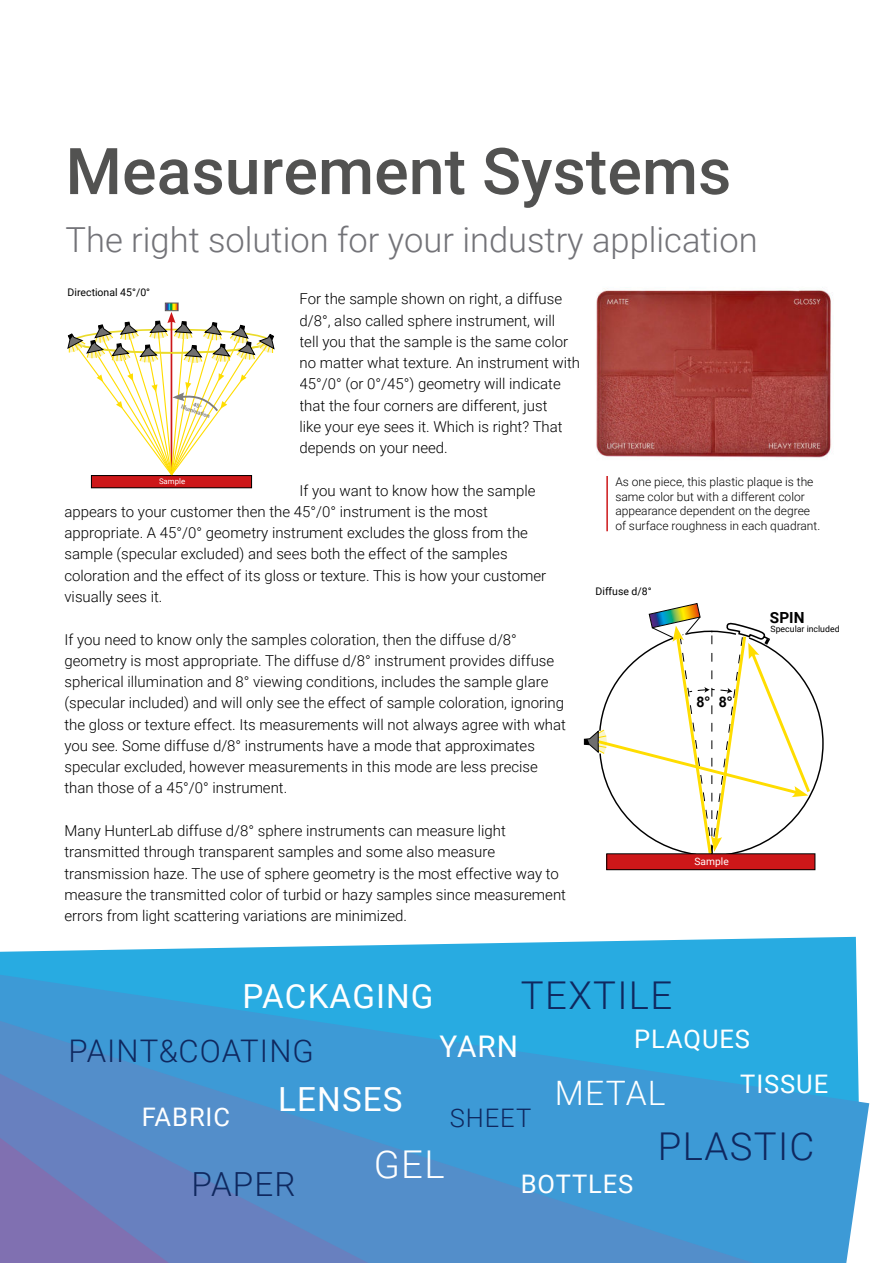
<style>
.page{position:relative;width:893px;height:1263px;background:#fff}
.page>*{position:absolute;margin:0;border:0;box-sizing:border-box;transform-origin:0 0}
.t1{font:500 64.5px "Roboto";color:#525251}
.t2{font:300 38.25px "Roboto";letter-spacing:.035em;color:#0f285f}
.t3{font:300 38.25px "Roboto";color:#fff}
.t4{font:300 34.5px "Roboto";color:#737378}
.t5{font:300 33.6px "Roboto";letter-spacing:.035em;color:#fff}
.t6{font:33.15px "Roboto";letter-spacing:.035em;color:#fff}
.t7{font:300 33.15px "Roboto";letter-spacing:.035em;color:#0f285f}
.t8{font:300 31.2px "Roboto";letter-spacing:.035em;color:#0f285f}
.t9{font:29.85px "Roboto";color:#fff}
.t10{font:25.5px "Roboto";letter-spacing:.035em;color:#fff}
.t11{font:300 25.5px "Roboto";letter-spacing:.035em;color:#0f285f}
.t12{font:700 15.3px "Roboto";color:#000}
.t13{font:300 15px/21.3px "Roboto";color:#000}
.t14{font:700 14.55px "Arial";color:#000}
.t15{font:300 12px/14.4px "Roboto";color:#000}
.t16{font:10.5px "Roboto";color:#000}
.t17{font:10.2px "Roboto";color:#fff}
.t18{font:8.7px "Roboto";color:#000}
.t19{font:7.8px "Roboto";color:#fff}
.t20{font:700 5.55px/5.6px "Roboto";color:#7e7e7d;text-align:center}
</style>
<div class="page">
<svg style="left:0;top:937px;width:857px;height:38px;fill:#28abe1"></svg>
<svg style="left:0;top:975px;width:869px;height:288px;background:#3aa8de"></svg>
<svg style="left:0;top:1021px;width:753px;height:242px;background:#3f99d4"></svg>
<svg style="left:0;top:1073px;width:368px;height:190px;background:#568bc8"></svg>
<svg style="left:0;top:1138px;width:169px;height:125px;background:#7378b8"></svg>
<img style="left:596px;top:290px;width:236px;height:169px">
<div style="left:91px;top:476px;width:161px;height:12px;background:#cd1719"></div>
<svg style="left:68px;top:303px;width:206px;height:173px"></svg>
<div style="left:607px;top:854px;width:208px;height:16px;background:#cd1719"></div>
<div style="left:606px;top:853px;width:209px;height:17px;border:1px solid #000"></div>
<svg style="left:584px;top:603px;width:240px;height:254px"></svg>
<hr style="left:606px;top:476px;width:2px;height:55px;background:#cd1719">
<h1 class="t1" style="left:66px;top:145px;width:667px">Measurement Systems</h1>
<h3 class="t4" style="left:66px;top:224px;width:694px">The right solution for your industry application</h3>
<p class="t16" style="left:68px;top:288px;width:84px">Directional 45°/0°</p>
<p class="t13" style="left:299px;top:289px;width:282px">For the sample shown on right, a diffuse d/8°, also called sphere instrument, will<br>tell you that the sample is the same color no matter what texture. An instrument with 45°/0° (or 0°/45°) geometry will indicate that the four corners are different, just<br>like your eye sees it. Which is right? That depends on your need.</p>
<p class="t13" style="left:64px;top:481px;width:483px;text-indent:235px">If you want to know how the sample appears to your customer then the 45°/0° instrument is the most appropriate. A 45°/0° geometry instrument excludes the gloss from the sample (specular excluded) and sees both the effect of the samples coloration and the effect of its gloss or texture. This is how your customer visually sees it.</p>
<p class="t13" style="left:64px;top:630px;width:503px">If you need to know only the samples coloration, then the diffuse d/8° geometry is most appropriate. The diffuse d/8° instrument provides diffuse spherical illumination and 8° viewing conditions, includes the sample glare (specular included) and will only see the effect of sample coloration, ignoring the gloss or texture effect. Its measurements will not always agree with what you see. Some diffuse d/8° instruments have a mode that approximates specular excluded, however measurements in this mode are less precise than those of a 45°/0° instrument.</p>
<p class="t13" style="left:64px;top:821px;width:503px">Many HunterLab diffuse d/8° sphere instruments can measure light transmitted through transparent samples and some also measure transmission haze. The use of sphere geometry is the most effective way to measure the transmitted color of turbid or hazy samples since measurement errors from light scattering variations are minimized.</p>
<p class="t20" style="left:184px;top:399px;width:31px;rotate:19deg">45°<br>Illumination</p>
<p class="t19" style="left:159px;top:478px;width:28px">Sample</p>
<p class="t15" style="left:615px;top:476px;width:206px">As one piece, this plastic plaque is the same color but with a different color appearance dependent on the degree of surface roughness in each quadrant.</p>
<p class="t16" style="left:596px;top:586px;width:58px">Diffuse d/8°</p>
<p class="t14" style="left:696px;top:693px;width:38px">8° 8°</p>
<p class="t12" style="left:770px;top:611px;width:36px">SPIN</p>
<p class="t18" style="left:770px;top:625px;width:71px">Specular included</p>
<p class="t17" style="left:695px;top:857px;width:36px">Sample</p>
<h3 class="t6" style="left:242px;top:982px;width:193px">PACKAGING</h3>
<h2 class="t2" style="left:521px;top:978px;width:153px">TEXTILE</h2>
<h3 class="t8" style="left:69px;top:1037px;width:247px">PAINT&amp;COATING</h3>
<h3 class="t9" style="left:439px;top:1034px;width:80px">YARN</h3>
<h3 class="t10" style="left:634px;top:1028px;width:117px">PLAQUES</h3>
<h3 class="t10" style="left:142px;top:1107px;width:90px">FABRIC</h3>
<h3 class="t6" style="left:278px;top:1086px;width:126px">LENSES</h3>
<h3 class="t11" style="left:450px;top:1107px;width:83px">SHEET</h3>
<h3 class="t5" style="left:555px;top:1078px;width:112px">METAL</h3>
<h3 class="t10" style="left:740px;top:1074px;width:90px">TISSUE</h3>
<h2 class="t3" style="left:374px;top:1148px;width:72px">GEL</h2>
<h3 class="t7" style="left:192px;top:1170px;width:106px">PAPER</h3>
<h3 class="t10" style="left:521px;top:1173px;width:114px">BOTTLES</h3>
<h2 class="t2" style="left:658px;top:1130px;width:158px">PLASTIC</h2>
</div>
